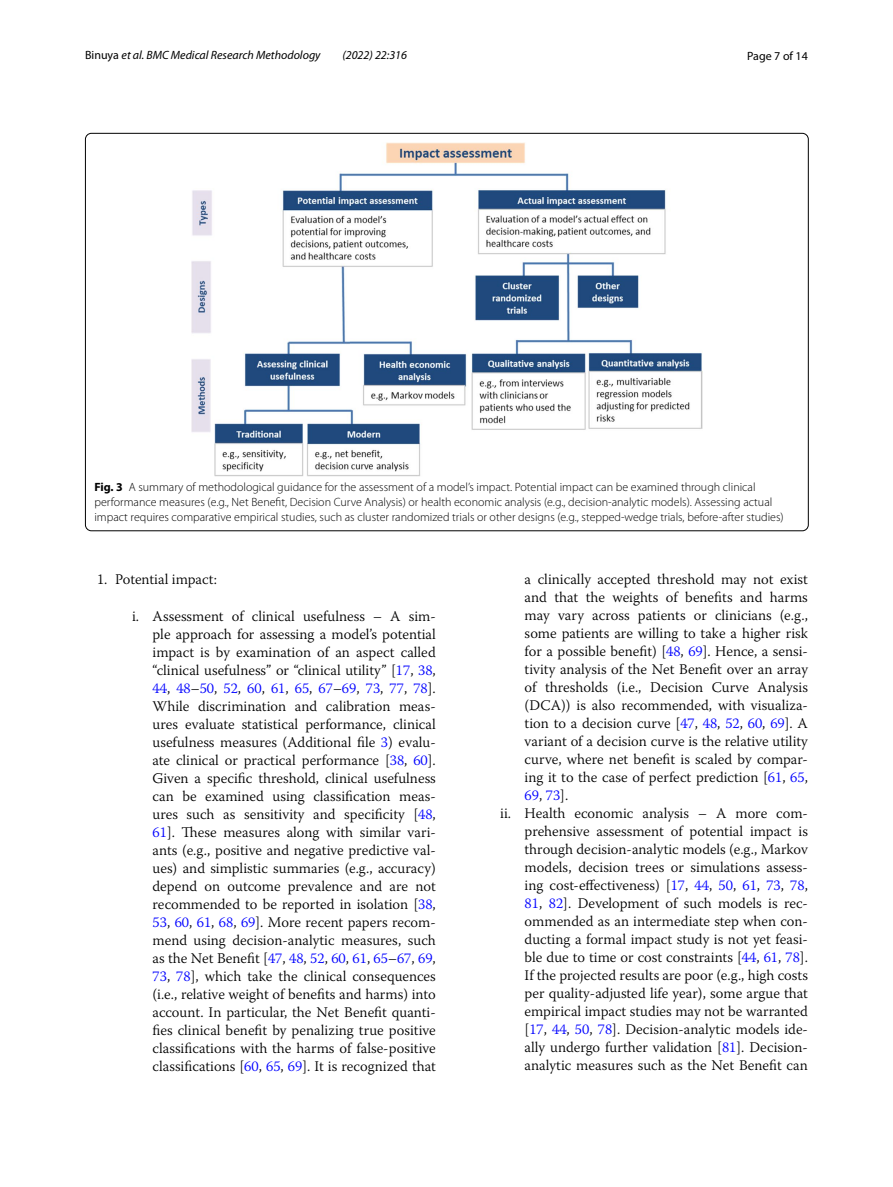
<style>
.page{position:relative;width:893px;height:1187px;background:#fff}
.page>*{position:absolute;margin:0;border:0;box-sizing:border-box;transform-origin:0 0}
.t1{font:300 14.7px/18px "Warnock Pro";color:#000;text-align:justify}
.t2{font:300 14.7px "Warnock Pro";color:#00f}
.t3{font:300 12px/15px "Myriad Pro";color:#000}
.t4{font:italic 12px "Myriad Pro";color:#000}
.t5{font:12px "Myriad Pro";color:#000}
.s1{font-style:normal}
.s2{font-weight:700}
.s3{color:#00f}
.s4{color:#000}
</style>
<div class="page">
<img style="left:192px;top:142px;width:510px;height:334px">
<p class="t4" style="left:85px;top:48px;width:237px"><span class="s1">Binuya</span> et al. BMC Medical Research Methodology</p>
<p class="t4" style="left:342px;top:48px;width:66px">(2022) 22:316</p>
<p class="t5" style="left:747px;top:48px;width:62px">Page 7 of 14</p>
<p class="t3" style="left:94px;top:480px;width:691px"><span class="s2">Fig. 3</span> A summary of methodological guidance for the assessment of a model’s impact. Potential impact can be examined through clinical performance measures (e.g., Net Benefit, Decision Curve Analysis) or health economic analysis (e.g., decision-analytic models). Assessing actual impact requires comparative empirical studies, such as cluster randomized trials or other designs (e.g., stepped-wedge trials, before-after studies)</p>
<p class="t1" style="left:97px;top:570px;width:122px">1. Potential impact:</p>
<p class="t1" style="left:152px;top:606px;width:285px;text-indent:-20px">i. Assessment of clinical usefulness – A sim&shy;ple approach for assessing a model’s potential impact is by examination of an aspect called “clinical usefulness” or “clinical utility” [<span class="s3">17</span>, <span class="s3">38</span>, <span class="s3">44</span>, <span class="s3">48</span>–<span class="s3">50</span>, <span class="s3">52</span>, <span class="s3">60</span>, <span class="s3">61</span>, <span class="s3">65</span>, <span class="s3">67</span>–<span class="s3">69</span>, <span class="s3">73</span>, <span class="s3">77</span>, <span class="s3">78</span>].<br>While discrimination and calibration meas&shy;ures evaluate statistical performance, clinical usefulness measures (Additional file <span class="s3">3</span>) evalu&shy;ate clinical or practical performance [<span class="s3">38</span>, <span class="s3">60</span>].<br>Given a specific threshold, clinical usefulness can be examined using classification meas&shy;ures such as sensitivity and specificity [<span class="s3">48</span>, <span class="s3">61</span>]. These measures along with similar vari&shy;ants (e.g., positive and negative predictive val&shy;ues) and simplistic summaries (e.g., accuracy) depend on outcome prevalence and are not recommended to be reported in isolation [<span class="s3">38</span>, <span class="s3">53</span>, <span class="s3">60</span>, <span class="s3">61</span>, <span class="s3">68</span>, <span class="s3">69</span>]. More recent papers recom&shy;mend using decision-analytic measures, such as the Net Benefit [<span class="s3">47</span>, <span class="s3">48</span>, <span class="s3">52</span>, <span class="s3">60</span>, <span class="s3">61</span>, <span class="s3">65</span>–<span class="s3">67</span>, <span class="s3">69</span>, <span class="s3">73</span>, <span class="s3">78</span>], which take the clinical consequences (i.e., relative weight of benefits and harms) into account. In particular, the Net Benefit quanti&shy;fies clinical benefit by penalizing true positive classifications with the harms of false-positive classifications [<span class="s3">60</span>, <span class="s3">65</span>, <span class="s3">69</span>]. It is recognized that</p>
<p class="t1" style="left:525px;top:570px;width:285px">a clinically accepted threshold may not exist</p>
<p class="t1" style="left:525px;top:588px;width:285px">and that the weights of benefits and harms</p>
<p class="t1" style="left:525px;top:606px;width:285px">may vary across patients or clinicians (e.g.,</p>
<p class="t1" style="left:525px;top:624px;width:285px">some patients are willing to take a higher risk</p>
<p class="t1" style="left:525px;top:642px;width:285px">for a possible benefit) [<span class="s3">48</span>, <span class="s3">69</span>]. Hence, a sensi-</p>
<p class="t1" style="left:525px;top:660px;width:285px">tivity analysis of the Net Benefit over an array</p>
<p class="t1" style="left:525px;top:678px;width:285px">of thresholds (i.e., Decision Curve Analysis</p>
<p class="t1" style="left:525px;top:696px;width:285px">(DCA)) is also recommended, with visualiza-</p>
<p class="t1" style="left:525px;top:714px;width:285px">tion to a decision curve [<span class="s3">47</span>, <span class="s3">48</span>, <span class="s3">52</span>, <span class="s3">60</span>, <span class="s3">69</span>]. A</p>
<p class="t1" style="left:525px;top:732px;width:285px">variant of a decision curve is the relative utility</p>
<p class="t1" style="left:525px;top:750px;width:285px">curve, where net benefit is scaled by compar-</p>
<p class="t1" style="left:525px;top:768px;width:285px">ing it to the case of perfect prediction [<span class="s3">61</span>, <span class="s3">65</span>,</p>
<p class="t2" style="left:525px;top:786px;width:45px">69<span class="s4">,</span> 73<span class="s4">].</span></p>
<p class="t1" style="left:500px;top:804px;width:309px">ii. Health economic analysis – A more com-</p>
<p class="t1" style="left:525px;top:822px;width:285px">prehensive assessment of potential impact is</p>
<p class="t1" style="left:525px;top:840px;width:285px">through decision-analytic models (e.g., Markov</p>
<p class="t1" style="left:525px;top:858px;width:285px">models, decision trees or simulations assess-</p>
<p class="t1" style="left:525px;top:876px;width:285px">ing cost-effectiveness) [<span class="s3">17</span>, <span class="s3">44</span>, <span class="s3">50</span>, <span class="s3">61</span>, <span class="s3">73</span>, <span class="s3">78</span>,</p>
<p class="t1" style="left:525px;top:894px;width:285px"><span class="s3">81</span>, <span class="s3">82</span>]. Development of such models is rec-</p>
<p class="t1" style="left:525px;top:912px;width:285px">ommended as an intermediate step when con-</p>
<p class="t1" style="left:525px;top:930px;width:285px">ducting a formal impact study is not yet feasi-</p>
<p class="t1" style="left:525px;top:948px;width:285px">ble due to time or cost constraints [<span class="s3">44</span>, <span class="s3">61</span>, <span class="s3">78</span>].</p>
<p class="t1" style="left:525px;top:966px;width:285px">If the projected results are poor (e.g., high costs</p>
<p class="t1" style="left:525px;top:984px;width:285px">per quality-adjusted life year), some argue that</p>
<p class="t1" style="left:525px;top:1002px;width:285px">empirical impact studies may not be warranted</p>
<p class="t1" style="left:525px;top:1020px;width:285px">[<span class="s3">17</span>, <span class="s3">44</span>, <span class="s3">50</span>, <span class="s3">78</span>]. Decision-analytic models ide-</p>
<p class="t1" style="left:525px;top:1038px;width:285px">ally undergo further validation [<span class="s3">81</span>]. Decision-</p>
<p class="t1" style="left:525px;top:1056px;width:285px">analytic measures such as the Net Benefit can</p>
</div>
